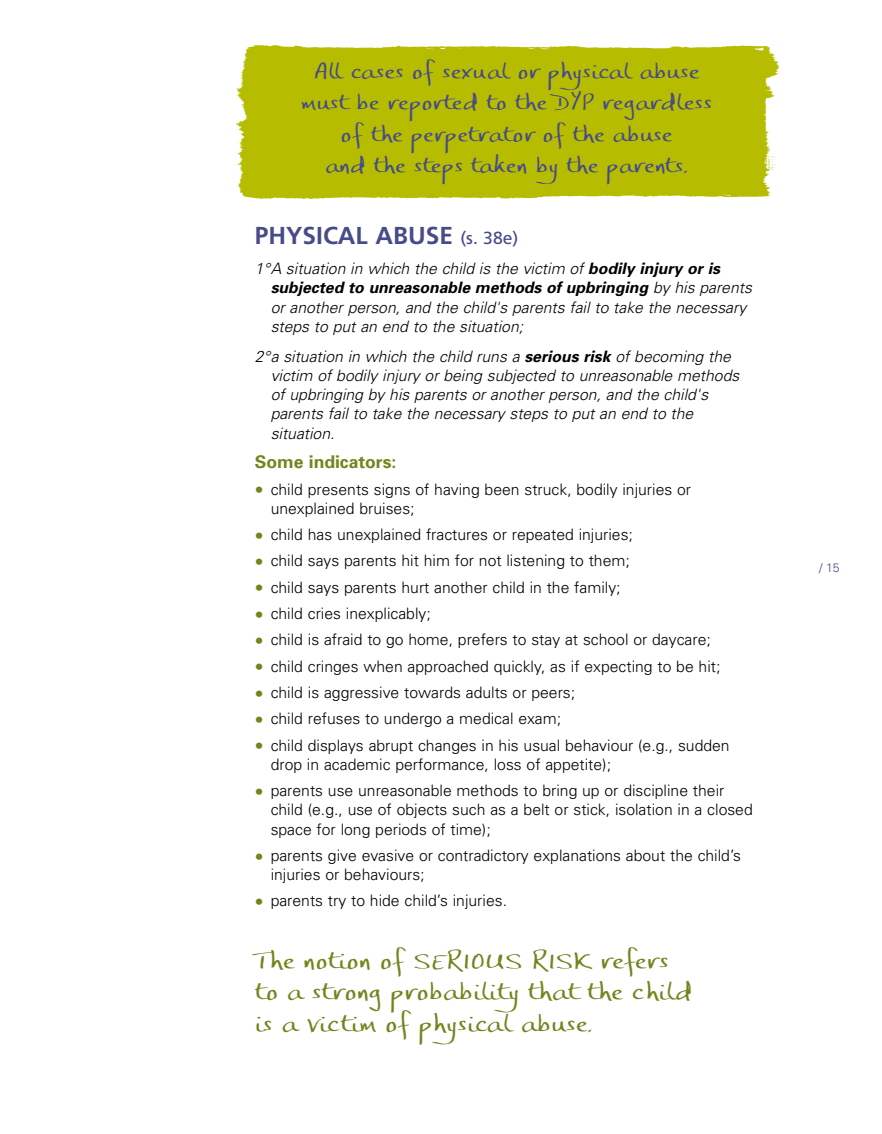
<style>
.page{position:relative;width:882px;height:1134px;background:#fff}
.page>*{position:absolute;margin:0;border:0;box-sizing:border-box;transform-origin:0 0}
.t1{font:35px/31.5px "JP Hand Straight";color:#70861d}
.t2{font:31.5px/31.5px "JP Hand Straight";color:#474b89;text-align:center}
.t3{font:700 24.5px "Frutiger";color:#474b89}
.t4{font:700 17.5px "Univers";color:#70861d}
.t5{font:300 15.75px/19.2px "Univers";color:#000}
.t6{font:italic 300 15.75px/19.2px "Univers";color:#000}
.t7{font:300 12.25px "Univers";color:#474b89}
.s1{font-weight:400;font-size:17.5px}
.s2{font-weight:700}
.s3{font-size:17.5px;color:#70861d}
</style>
<div class="page">
<div style="left:236px;top:45px;width:544px;height:154px;background:#b6bd00"></div>
<h2 class="t2" style="left:301px;top:51px;width:413px">All cases of sexual or physical abuse must be reported to the DYP regardless of the perpetrator of the abuse<br>and the steps taken by the parents.</h2>
<h3 class="t3" style="left:255px;top:226px;width:265px">PHYSICAL ABUSE <span class="s1">(s. 38e)</span></h3>
<p class="t6" style="left:271px;top:260px;width:483px;text-indent:-16px">1°A situation in which the child is the victim of <span class="s2">bodily injury or is subjected to unreasonable methods of upbringing</span> by his parents or another person, and the child's parents fail to take the necessary steps to put an end to the situation;</p>
<p class="t6" style="left:271px;top:348px;width:470px;text-indent:-16px">2°a situation in which the child runs a <span class="s2">serious risk</span> of becoming the victim of bodily injury or being subjected to unreasonable methods of upbringing by his parents or another person, and the child's parents fail to take the necessary steps to put an end to the situation.</p>
<p class="t4" style="left:255px;top:456px;width:143px">Some indicators:</p>
<p class="t5" style="left:271px;top:481px;width:422px;text-indent:-16px"><span class="s3">•</span> child presents signs of having been struck, bodily injuries or unexplained bruises;</p>
<p class="t5" style="left:255px;top:526px;width:380px"><span class="s3">•</span> child has unexplained fractures or repeated injuries;</p>
<p class="t5" style="left:255px;top:553px;width:376px"><span class="s3">•</span> child says parents hit him for not listening to them;</p>
<p class="t5" style="left:255px;top:579px;width:367px"><span class="s3">•</span> child says parents hurt another child in the family;</p>
<p class="t5" style="left:255px;top:605px;width:177px"><span class="s3">•</span> child cries inexplicably;</p>
<p class="t5" style="left:255px;top:632px;width:457px"><span class="s3">•</span> child is afraid to go home, prefers to stay at school or daycare;</p>
<p class="t5" style="left:255px;top:658px;width:467px"><span class="s3">•</span> child cringes when approached quickly, as if expecting to be hit;</p>
<p class="t5" style="left:255px;top:684px;width:322px"><span class="s3">•</span> child is aggressive towards adults or peers;</p>
<p class="t5" style="left:255px;top:710px;width:308px"><span class="s3">•</span> child refuses to undergo a medical exam;</p>
<p class="t5" style="left:271px;top:737px;width:461px;text-indent:-16px"><span class="s3">•</span> child displays abrupt changes in his usual behaviour (e.g., sudden drop in academic performance, loss of appetite);</p>
<p class="t5" style="left:271px;top:782px;width:484px;text-indent:-16px"><span class="s3">•</span> parents use unreasonable methods to bring up or discipline their child (e.g., use of objects such as a belt or stick, isolation in a closed space for long periods of time);</p>
<p class="t5" style="left:271px;top:847px;width:472px;text-indent:-16px"><span class="s3">•</span> parents give evasive or contradictory explanations about the child’s injuries or behaviours;</p>
<p class="t5" style="left:255px;top:893px;width:254px"><span class="s3">•</span> parents try to hide child’s injuries.</p>
<h1 class="t1" style="left:255px;top:940px;width:439px">The notion of SERIOUS RISK refers to a strong probability that the child is a victim of physical abuse.</h1>
<p class="t7" style="left:819px;top:563px;width:22px">/ 15</p>
</div>
